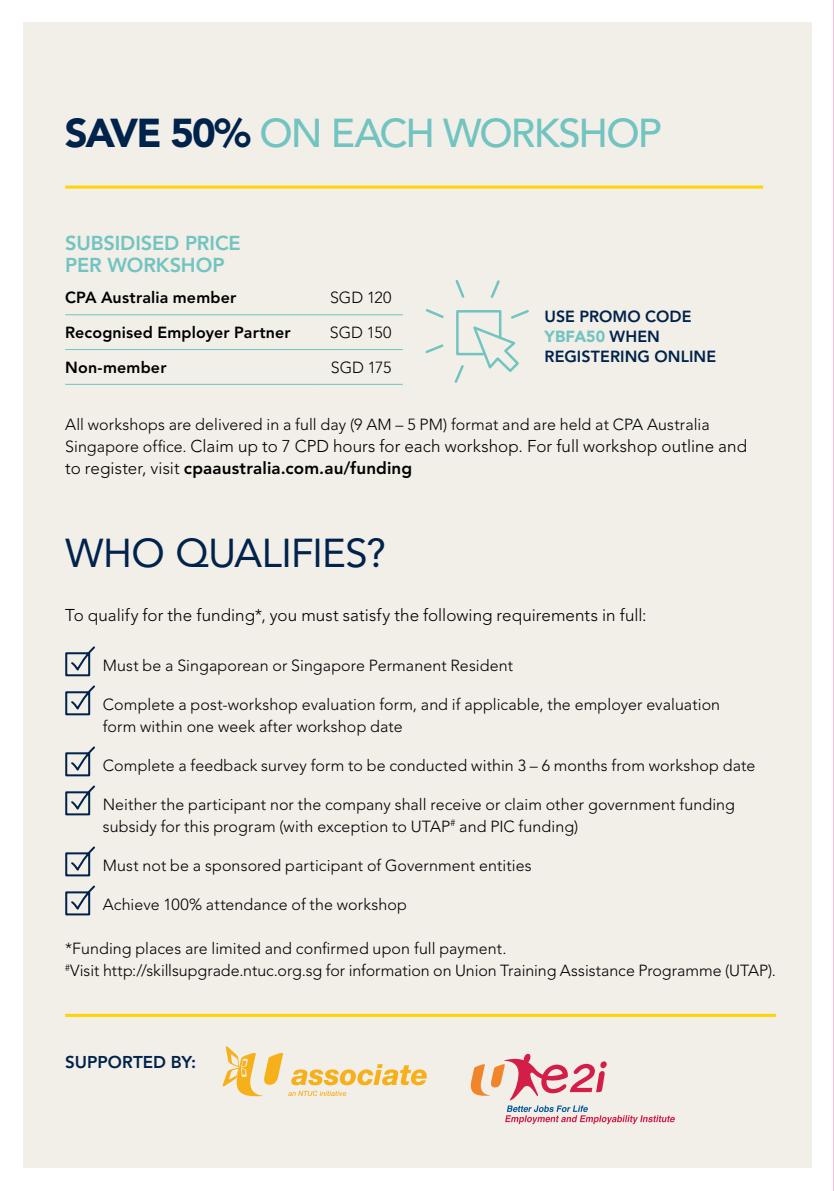
<style>
.page{position:relative;width:834px;height:1191px;background:#fff}
.page>*{position:absolute;margin:0;border:0;box-sizing:border-box;transform-origin:0 0}
.t1{font:500 40px "Avenir LT Std";letter-spacing:-.045em;color:#71c4c0}
.t2{font:40px "Avenir LT Std";letter-spacing:-.015em;color:#00234b}
.t3{font:800 20px/22px "Avenir LT Std";letter-spacing:-.005em;color:#71c4c0}
.t4{font:300 17px/22px "Avenir LT Std";letter-spacing:.005em;color:#000}
.t5{font:800 17px "Avenir LT Std";color:#00234b}
.t6{font:300 16px/22px "Avenir LT Std";letter-spacing:.005em;color:#000}
.t7{font:800 16px "Avenir LT Std";letter-spacing:.01em;color:#000}
.t8{font:800 16px/20px "Avenir LT Std";letter-spacing:.005em;color:#00234b}
.s1{font-weight:900;color:#00234b}
.s2{font-weight:900;color:#71c4c0}
.s3{font-size:16px}
.s4{font-weight:800}
</style>
<div class="page">
<div style="left:23px;top:23px;width:788px;height:1145px;background:#f2eee8"></div>
<hr style="left:65px;top:1014px;width:710px;height:3px;background:#ffd400">
<hr style="left:65px;top:186px;width:698px;height:3px;background:#ffd400">
<hr style="left:65px;top:314px;width:250px;height:1px;background:#71c4c0">
<hr style="left:65px;top:349px;width:250px;height:1px;background:#71c4c0">
<hr style="left:65px;top:384px;width:250px;height:1px;background:#71c4c0">
<hr style="left:315px;top:314px;width:88px;height:1px;background:#71c4c0">
<hr style="left:315px;top:349px;width:88px;height:1px;background:#71c4c0">
<hr style="left:315px;top:384px;width:88px;height:1px;background:#71c4c0">
<svg style="left:65px;top:646px;width:30px;height:31px"></svg>
<svg style="left:65px;top:685px;width:30px;height:31px"></svg>
<svg style="left:65px;top:746px;width:30px;height:31px"></svg>
<svg style="left:65px;top:785px;width:30px;height:31px"></svg>
<svg style="left:65px;top:846px;width:30px;height:31px"></svg>
<svg style="left:65px;top:885px;width:30px;height:31px"></svg>
<svg style="left:223px;top:1046px;width:203px;height:50px"></svg>
<svg style="left:470px;top:1053px;width:204px;height:71px"></svg>
<svg style="left:425px;top:280px;width:104px;height:103px"></svg>
<hr style="left:833px;top:0;width:1px;height:1191px;background:#e70089">
<h1 class="t1" style="left:65px;top:110px;width:598px"><span class="s1">SAVE 50%</span> ON EACH WORKSHOP</h1>
<p class="t3" style="left:65px;top:232px;width:177px">SUBSIDISED PRICE<br>PER WORKSHOP</p>
<p class="t7" style="left:65px;top:288px;width:172px">CPA Australia member</p>
<p class="t6" style="left:330px;top:287px;width:63px">SGD 120</p>
<p class="t7" style="left:65px;top:323px;width:227px">Recognised Employer Partner</p>
<p class="t6" style="left:330px;top:322px;width:63px">SGD 150</p>
<p class="t7" style="left:65px;top:358px;width:103px">Non-member</p>
<p class="t6" style="left:331px;top:356px;width:62px">SGD 175</p>
<p class="t8" style="left:544px;top:306px;width:173px">USE PROMO CODE<br><span class="s2">YBFA50</span> WHEN<br>REGISTERING ONLINE</p>
<p class="t6" style="left:65px;top:413px;width:645px">All workshops are delivered in a full day (9 AM – 5 PM) format and are held at CPA Australia</p>
<p class="t4" style="left:65px;top:435px;width:683px"><span class="s3">Singapore office.</span> Claim up to 7 CPD hours for each workshop. For full workshop outline and to register, visit <span class="s4">cpaaustralia.com.au/funding</span></p>
<h1 class="t2" style="left:65px;top:530px;width:322px">WHO QUALIFIES?</h1>
<p class="t4" style="left:65px;top:604px;width:582px">To qualify for the funding*, you must satisfy the following requirements in full:</p>
<p class="t6" style="left:103px;top:654px;width:412px">Must be a Singaporean or Singapore Permanent Resident</p>
<p class="t6" style="left:103px;top:693px;width:618px">Complete a post-workshop evaluation form, and if applicable, the employer evaluation form within one week after workshop date</p>
<p class="t6" style="left:103px;top:754px;width:654px">Complete a feedback survey form to be conducted within 3 – 6 months from workshop date</p>
<p class="t6" style="left:103px;top:793px;width:633px">Neither the participant nor the company shall receive or claim other government funding subsidy for this program (with exception to UTAP<sup>#</sup> and PIC funding)</p>
<p class="t6" style="left:103px;top:854px;width:430px">Must not be a sponsored participant of Government entities</p>
<p class="t6" style="left:103px;top:893px;width:305px">Achieve 100% attendance of the workshop</p>
<p class="t6" style="left:65px;top:938px;width:712px">*Funding places are limited and confirmed upon full payment.<br><sup>#</sup>Visit http://skillsupgrade.ntuc.org.sg for information on Union Training Assistance Programme (UTAP).</p>
<p class="t5" style="left:65px;top:1051px;width:132px">SUPPORTED BY:</p>
</div>
